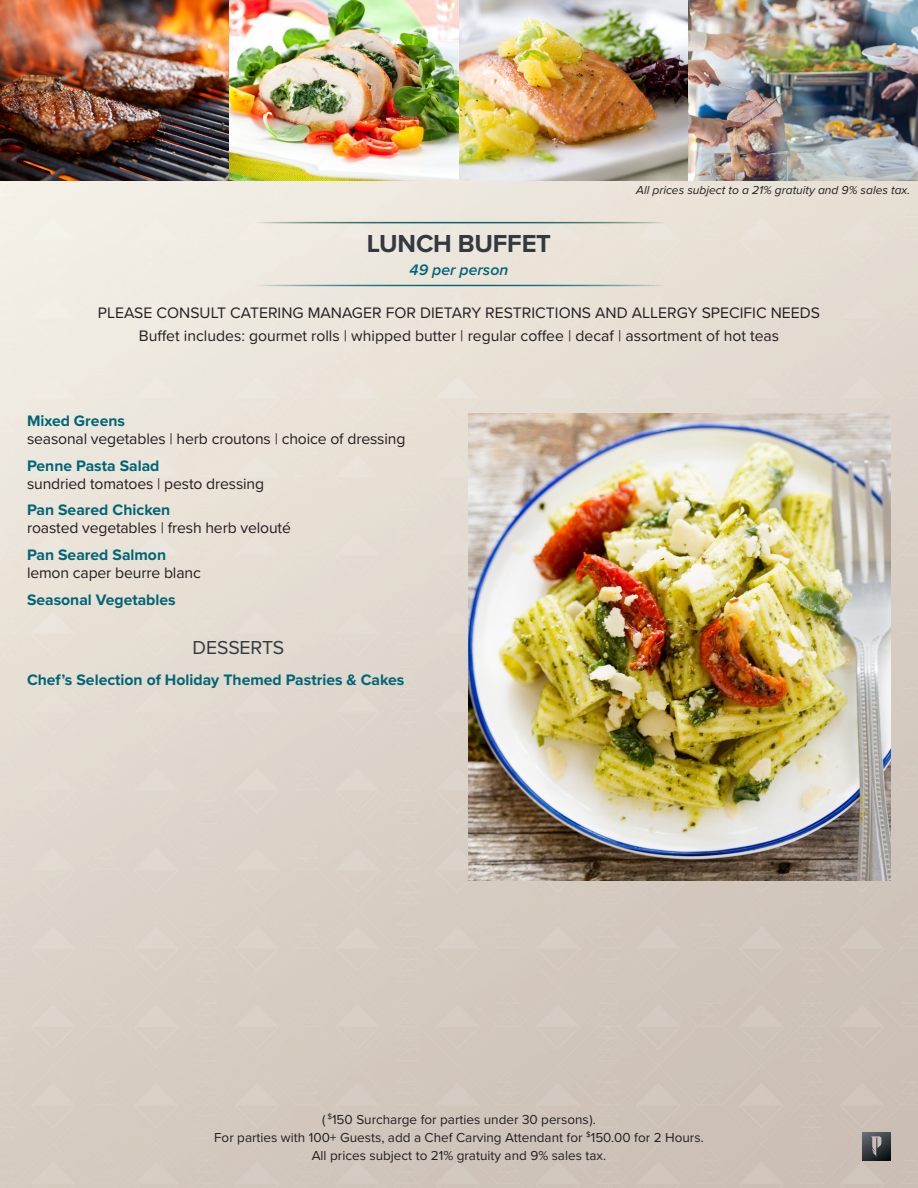
<style>
.page{position:relative;width:918px;height:1188px;background:#fff}
.page>*{position:absolute;margin:0;border:0;box-sizing:border-box;transform-origin:0 0}
.t1{font:700 25.5px "Proxima Nova A";letter-spacing:-.01em;color:#333940}
.t2{font:19.5px "Proxima Nova A";letter-spacing:-.01em;color:#333940}
.item_description{font:15.75px/22.5px "Proxima Nova";letter-spacing:-.01em;color:#231f20;text-align:center}
.item_and_price__blue{font:700 15.75px "Proxima Nova";color:#006575}
.item_and_price__red{font:700 15.75px "Proxima Nova";color:#006575}
.item_description-2{font:italic 600 15.75px "Proxima Nova";color:#006575}
.t3{font:13.5px "Proxima Nova";color:#231f20}
.t4{font:italic 12px "Proxima Nova";color:#231f20}
</style>
<div class="page">
<img style="left:0;top:181px;width:918px;height:1007px">
<svg style="left:862px;top:1132px;width:29px;height:29px"></svg>
<hr style="left:254px;top:285px;width:410px;height:1px;background:#006575">
<hr style="left:254px;top:222px;width:410px;height:1px;background:#006575">
<img style="left:0;top:0;width:918px;height:181px">
<img style="left:468px;top:414px;width:423px;height:466px">
<p class="t1" style="left:367px;top:225px;width:186px">LUNCH BUFFET</p>
<p class="item_description-2" style="left:410px;top:258px;width:100px">49 per person</p>
<p class="t4" style="left:636px;top:181px;width:276px">All prices subject to a 21% gratuity and 9% sales tax.</p>
<p class="item_description" style="left:98px;top:301px;width:724px">PLEASE CONSULT CATERING MANAGER FOR DIETARY RESTRICTIONS AND ALLERGY SPECIFIC NEEDS<br>Buffet includes: gourmet rolls | whipped butter | regular coffee | decaf | assortment of hot teas</p>
<p class="item_and_price__blue" style="left:27px;top:409px;width:100px">Mixed Greens</p>
<p class="item_description" style="left:27px;top:427px;width:380px">seasonal vegetables | herb croutons | choice of dressing</p>
<p class="item_and_price__blue" style="left:27px;top:454px;width:134px">Penne Pasta Salad</p>
<p class="item_description" style="left:27px;top:472px;width:239px">sundried tomatoes | pesto dressing</p>
<p class="item_and_price__blue" style="left:27px;top:498px;width:145px">Pan Seared Chicken</p>
<p class="item_description" style="left:27px;top:516px;width:265px">roasted vegetables | fresh herb velouté</p>
<p class="item_and_price__blue" style="left:27px;top:543px;width:141px">Pan Seared Salmon</p>
<p class="item_description" style="left:27px;top:561px;width:175px">lemon caper beurre blanc</p>
<p class="item_and_price__blue" style="left:27px;top:588px;width:150px">Seasonal Vegetables</p>
<p class="t2" style="left:193px;top:633px;width:93px">DESSERTS</p>
<p class="item_and_price__red" style="left:27px;top:668px;width:379px">Chef’s Selection of Holiday Themed Pastries &amp; Cakes</p>
<p class="t3" style="left:322px;top:1109px;width:275px">( <sup>$</sup>150 Surcharge for parties under 30 persons).</p>
<p class="t3" style="left:214px;top:1127px;width:491px">For parties with 100+ Guests, add a Chef Carving Attendant for <sup>$</sup>150.00 for 2 Hours.</p>
<p class="t3" style="left:312px;top:1145px;width:296px">All prices subject to 21% gratuity and 9% sales tax.</p>
</div>
